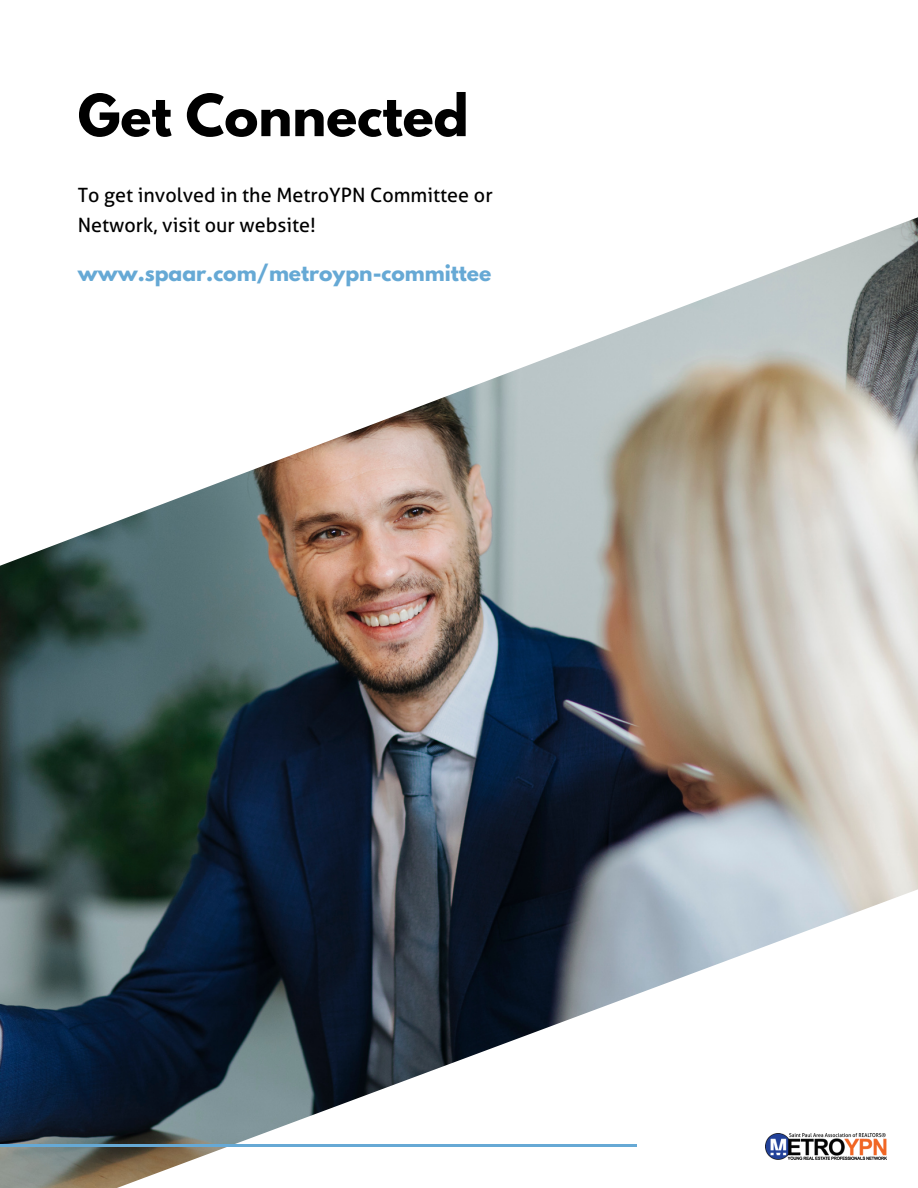
<style>
.page{position:relative;width:918px;height:1188px;background:#fff}
.page>*{position:absolute;margin:0;border:0;box-sizing:border-box;transform-origin:0 0}
.t1{font:700 51.3px "League Spartan";color:#000}
.t2{font:700 20.25px "League Spartan";color:#66a9d5}
.t3{font:19.8px/29.2px "Aller";color:#000}
</style>
<div class="page">
<img style="left:0;top:217px;width:918px;height:672px">
<svg style="left:0;top:889px;width:918px;height:299px"></svg>
<svg style="left:665px;top:1133px;width:22px;height:25px"></svg>
<img style="left:765px;top:1133px;width:122px;height:26px">
<hr style="left:0;top:1145px;width:637px;height:2px;background:#66a9d5">
<p class="t1" style="left:78px;top:90px;width:392px">Get Connected</p>
<p class="t3" style="left:78px;top:181px;width:416px">To get involved in the MetroYPN Committee or<br>Network, visit our website!</p>
<p class="t2" style="left:78px;top:263px;width:415px">www.spaar.com/metroypn-committee</p>
</div>
